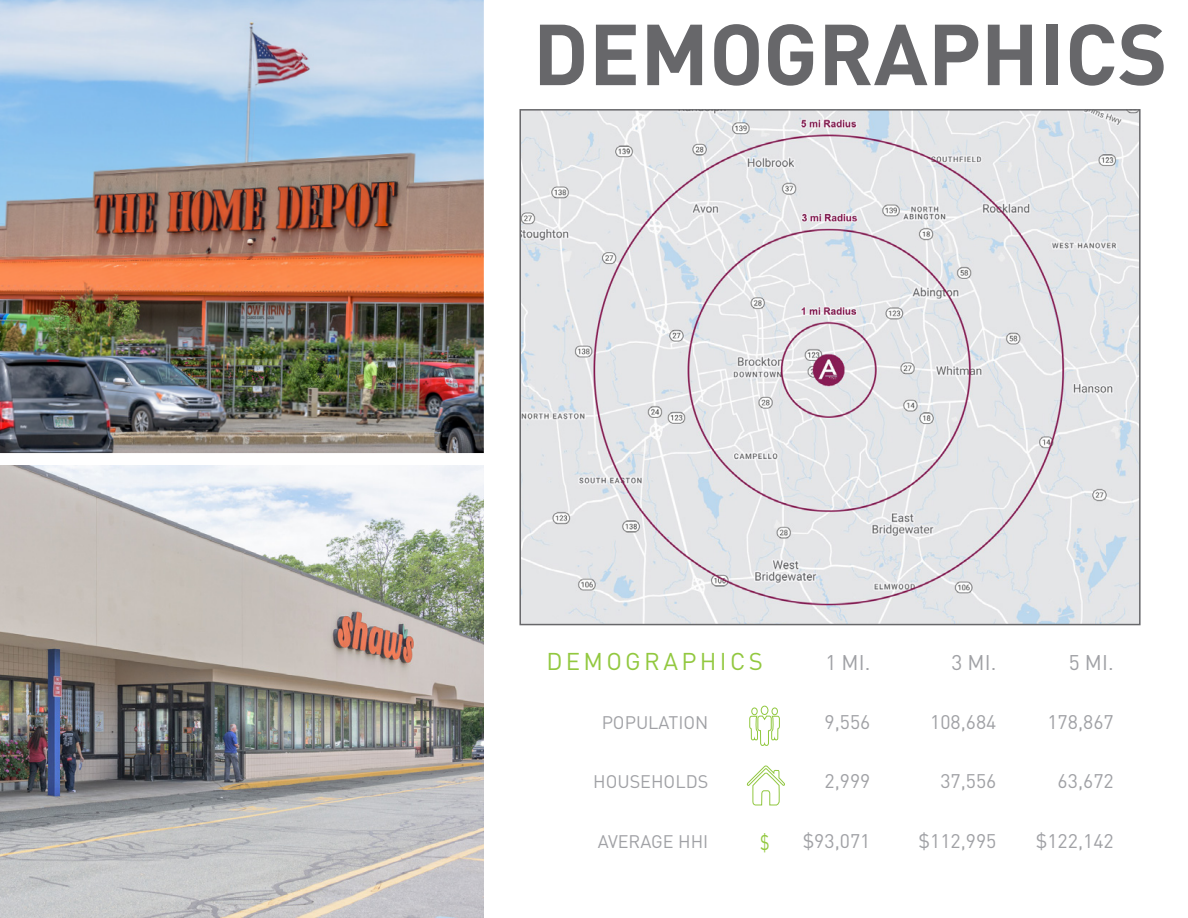
<style>
.page{position:relative;width:1188px;height:918px;background:#fff}
.page>*{position:absolute;margin:0;border:0;box-sizing:border-box;transform-origin:0 0}
.t1{font:700 84.9px "DIN Pro";color:#67676a}
.t2{font:24px "DIN Pro";letter-spacing:.14em;color:#92c83f}
.t3{font:21px "DIN Pro";color:#a0a1a5}
.t4{font:21px "DIN Pro";color:#92c83f;scale:.75 1}
.t5{font:19.5px "DIN Pro";color:#a0a1a5}
.t6{font:18px "DIN Pro";color:#a0a1a5}
</style>
<div class="page">
<svg style="left:746px;top:625px;width:39px;height:181px"></svg>
<img style="left:522px;top:112px;width:616px;height:510px">
<div style="left:519px;top:109px;width:622px;height:516px;border:2px solid #67676a"></div>
<img style="left:0;top:0;width:484px;height:453px">
<img style="left:0;top:465px;width:484px;height:453px">
<h1 class="t1" style="left:533px;top:-16px;width:636px">DEMOGRAPHICS</h1>
<p class="t2" style="left:546px;top:642px;width:218px">DEMOGRAPHICS</p>
<p class="t3" style="left:825px;top:645px;width:46px">1 MI.</p>
<p class="t3" style="left:951px;top:645px;width:46px">3 MI.</p>
<p class="t3" style="left:1069px;top:645px;width:46px">5 MI.</p>
<p class="t6" style="left:602px;top:708px;width:108px">POPULATION</p>
<p class="t5" style="left:825px;top:707px;width:47px">9,556</p>
<p class="t5" style="left:930px;top:707px;width:68px">108,684</p>
<p class="t5" style="left:1047px;top:707px;width:68px">178,867</p>
<p class="t6" style="left:593px;top:768px;width:117px">HOUSEHOLDS</p>
<p class="t5" style="left:825px;top:766px;width:47px">2,999</p>
<p class="t5" style="left:940px;top:766px;width:58px">37,556</p>
<p class="t5" style="left:1058px;top:766px;width:58px">63,672</p>
<p class="t6" style="left:598px;top:827px;width:112px">AVERAGE HHI</p>
<p class="t5" style="left:803px;top:825px;width:69px">$93,071</p>
<p class="t5" style="left:919px;top:825px;width:79px">$112,995</p>
<p class="t5" style="left:1036px;top:825px;width:79px">$122,142</p>
<p class="t4" style="left:760px;top:826px;width:14px">$</p>
</div>
